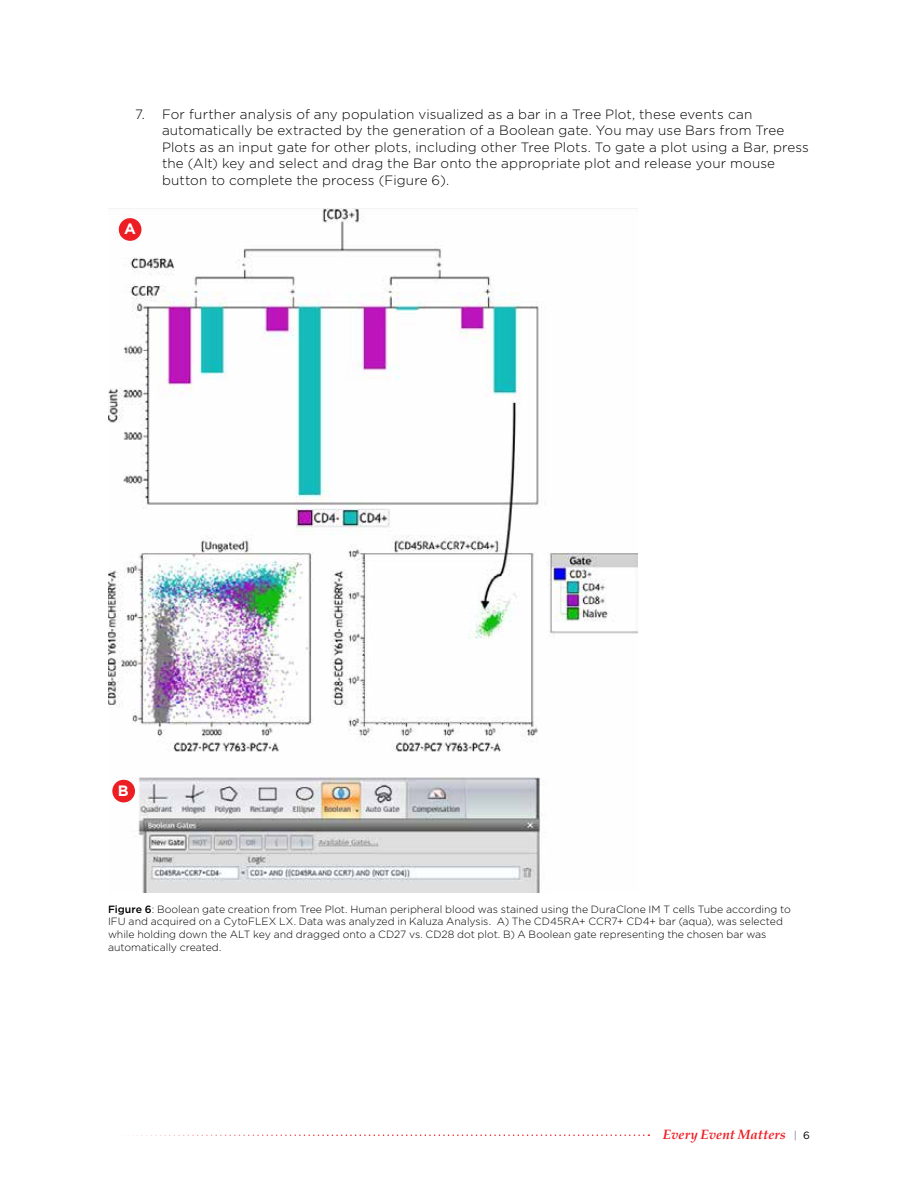
<style>
.page{position:relative;width:918px;height:1188px;background:#fff}
.page>*{position:absolute;margin:0;border:0;box-sizing:border-box;transform-origin:0 0}
.t1{font:700 15px "Gotham";color:#fff}
.t2{font:300 13.5px/16.5px "Gotham";letter-spacing:.01em;color:#000}
.t3{font:italic 700 13.5px "Palatino";color:#ed1d24}
.t4{font:300 10.5px/12.6px "Gotham";color:#000}
.s1{font-weight:500}
.s2{font-family:"Gotham";font-weight:400;font-style:normal;font-size:10.5px;color:#7e868c}
.s3{font-family:"Gotham";font-weight:400;font-style:normal;font-size:10.5px;color:#000}
</style>
<div class="page">
<svg style="left:123px;top:1134px;width:526px;height:2px"></svg>
<img style="left:108px;top:209px;width:530px;height:683px">
<div style="left:119px;top:218px;width:22px;height:23px;background:#ed1d24;border-radius:50%"></div>
<div style="left:112px;top:780px;width:23px;height:22px;background:#ed1d24;border-radius:50%"></div>
<p class="t2" style="left:162px;top:105px;width:649px;text-indent:-27px">7. For further analysis of any population visualized as a bar in a Tree Plot, these events can automatically be extracted by the generation of a Boolean gate. You may use Bars from Tree Plots as an input gate for other plots, including other Tree Plots. To gate a plot using a Bar, press the (Alt) key and select and drag the Bar onto the appropriate plot and release your mouse button to complete the process (Figure 6).</p>
<p class="t1" style="left:124px;top:219px;width:13px">A</p>
<p class="t1" style="left:118px;top:781px;width:12px">B</p>
<p class="t4" style="left:108px;top:902px;width:684px"><span class="s1">Figure 6</span>: Boolean gate creation from Tree Plot. Human peripheral blood was stained using the DuraClone IM T cells Tube according to IFU and acquired on a CytoFLEX LX. Data was analyzed in Kaluza Analysis. A) The CD45RA+ CCR7+ CD4+ bar (aqua), was selected while holding down the ALT key and dragged onto a CD27 vs. CD28 dot plot. B) A Boolean gate representing the chosen bar was automatically created.</p>
<p class="t3" style="left:663px;top:1123px;width:149px">Every Event Matters <span class="s2">|</span> <span class="s3">6</span></p>
</div>
